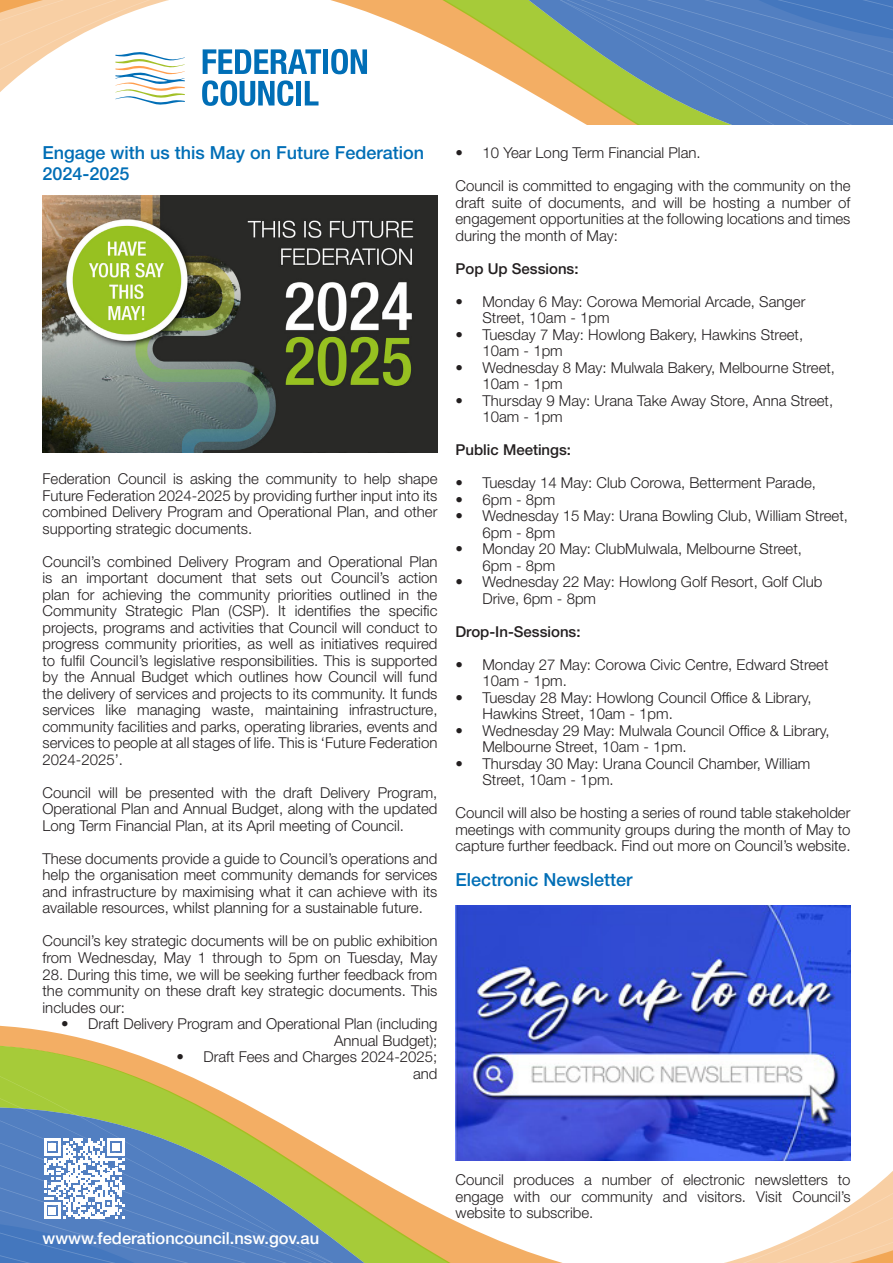
<style>
.page{position:relative;width:893px;height:1263px;background:#fff}
.page>*{position:absolute;margin:0;border:0;box-sizing:border-box;transform-origin:0 0}
.t1{font:500 18px "Helvetica Neue";color:#006eb6}
.t2{font:500 16.5px "Helvetica Neue";color:#fff}
.t3{font:300 15px/16.5px "Helvetica Neue";color:#231f20}
.t4{font:500 15px "Helvetica Neue";color:#231f20}
</style>
<div class="page">
<svg style="left:367px;top:0;width:526px;height:124px"></svg>
<svg style="left:0;top:0;width:367px;height:106px"></svg>
<svg style="left:0;top:1025px;width:851px;height:20px"></svg>
<svg style="left:0;top:1051px;width:893px;height:212px"></svg>
<svg style="left:0;top:1138px;width:363px;height:125px;background:#7a9aad"></svg>
<img style="left:43px;top:195px;width:394px;height:258px">
<img style="left:456px;top:906px;width:394px;height:255px">
<p class="t1" style="left:43px;top:141px;width:383px">Engage with us this May on Future Federation</p>
<p class="t1" style="left:43px;top:163px;width:89px">2024-2025</p>
<p class="t3" style="left:43px;top:470px;width:396px;text-align:justify">Federation Council is asking the community to help shape Future Federation 2024-2025 by providing further input into its combined Delivery Program and Operational Plan, and other supporting strategic documents.</p>
<p class="t3" style="left:43px;top:553px;width:396px;text-align:justify">Council’s combined Delivery Program and Operational Plan is an important document that sets out Council’s action plan for achieving the community priorities outlined in the Community Strategic Plan (CSP). It identifies the specific projects, programs and activities that Council will conduct to progress community priorities, as well as initiatives required to fulfil Council’s legislative responsibilities. This is supported by the Annual Budget which outlines how Council will fund the delivery of services and projects to its community. It funds services like managing waste, maintaining infrastructure, community facilities and parks, operating libraries, events and services to people at all stages of life. This is ‘Future Federation 2024-2025’.</p>
<p class="t3" style="left:43px;top:784px;width:396px;text-align:justify">Council will be presented with the draft Delivery Program, Operational Plan and Annual Budget, along with the updated Long Term Financial Plan, at its April meeting of Council.</p>
<p class="t3" style="left:43px;top:850px;width:396px;text-align:justify">These documents provide a guide to Council’s operations and help the organisation meet community demands for services and infrastructure by maximising what it can achieve with its available resources, whilst planning for a sustainable future.</p>
<p class="t3" style="left:43px;top:932px;width:396px">Council’s key strategic documents will be on public exhibition from Wednesday, May 1 through to 5pm on Tuesday, May</p>
<p class="t3" style="left:43px;top:965px;width:396px;text-align:justify">28. During this time, we will be seeking further feedback from the community on these draft key strategic documents. This includes our:</p>
<p class="t3" style="left:61px;top:1015px;width:378px;text-align:right">• Draft Delivery Program and Operational Plan (including<br>Annual Budget);</p>
<p class="t3" style="left:176px;top:1048px;width:262px;text-align:right">• Draft Fees and Charges 2024-2025; and</p>
<p class="t3" style="left:455px;top:144px;width:247px">• 10 Year Long Term Financial Plan.</p>
<p class="t3" style="left:455px;top:177px;width:396px;text-align:justify">Council is committed to engaging with the community on the draft suite of documents, and will be hosting a number of engagement opportunities at the following locations and times during the month of May:</p>
<p class="t4" style="left:455px;top:259px;width:125px">Pop Up Sessions:</p>
<p class="t3" style="left:482px;top:293px;width:324px;text-indent:-27px">• Monday 6 May: Corowa Memorial Arcade, Sanger<br>Street, 10am - 1pm</p>
<p class="t3" style="left:482px;top:326px;width:322px;text-indent:-27px">• Tuesday 7 May: Howlong Bakery, Hawkins Street,<br>10am - 1pm</p>
<p class="t3" style="left:482px;top:359px;width:354px;text-indent:-27px">• Wednesday 8 May: Mulwala Bakery, Melbourne Street,<br>10am - 1pm</p>
<p class="t3" style="left:482px;top:392px;width:352px;text-indent:-27px">• Thursday 9 May: Urana Take Away Store, Anna Street,<br>10am - 1pm</p>
<p class="t4" style="left:455px;top:441px;width:117px">Public Meetings:</p>
<p class="t3" style="left:455px;top:474px;width:362px">• Tuesday 14 May: Club Corowa, Betterment Parade,</p>
<p class="t3" style="left:455px;top:491px;width:101px">• 6pm - 8pm</p>
<p class="t3" style="left:482px;top:507px;width:367px;text-indent:-27px">• Wednesday 15 May: Urana Bowling Club, William Street,<br>6pm - 8pm</p>
<p class="t3" style="left:482px;top:540px;width:321px;text-indent:-27px">• Monday 20 May: ClubMulwala, Melbourne Street,<br>6pm - 8pm</p>
<p class="t3" style="left:482px;top:573px;width:341px;text-indent:-27px">• Wednesday 22 May: Howlong Golf Resort, Golf Club<br>Drive, 6pm - 8pm</p>
<p class="t4" style="left:455px;top:622px;width:127px">Drop-In-Sessions:</p>
<p class="t3" style="left:482px;top:656px;width:348px;text-indent:-27px">• Monday 27 May: Corowa Civic Centre, Edward Street<br>10am - 1pm.</p>
<p class="t3" style="left:482px;top:689px;width:331px;text-indent:-27px">• Tuesday 28 May: Howlong Council Office &amp; Library,<br>Hawkins Street, 10am - 1pm.</p>
<p class="t3" style="left:482px;top:722px;width:349px;text-indent:-27px">• Wednesday 29 May: Mulwala Council Office &amp; Library,<br>Melbourne Street, 10am - 1pm.</p>
<p class="t3" style="left:482px;top:755px;width:329px;text-indent:-27px">• Thursday 30 May: Urana Council Chamber, William<br>Street, 10am - 1pm.</p>
<p class="t3" style="left:455px;top:804px;width:396px;text-align:justify">Council will also be hosting a series of round table stakeholder meetings with community groups during the month of May to capture further feedback. Find out more on Council’s website.</p>
<p class="t1" style="left:455px;top:869px;width:179px">Electronic Newsletter</p>
<p class="t2" style="left:43px;top:1228px;width:278px">wwww.federationcouncil.nsw.gov.au</p>
<p class="t3" style="left:456px;top:1171px;width:396px;text-align:justify">Council produces a number of electronic newsletters to engage with our community and visitors. Visit Council’s website to subscribe.</p>
</div>
